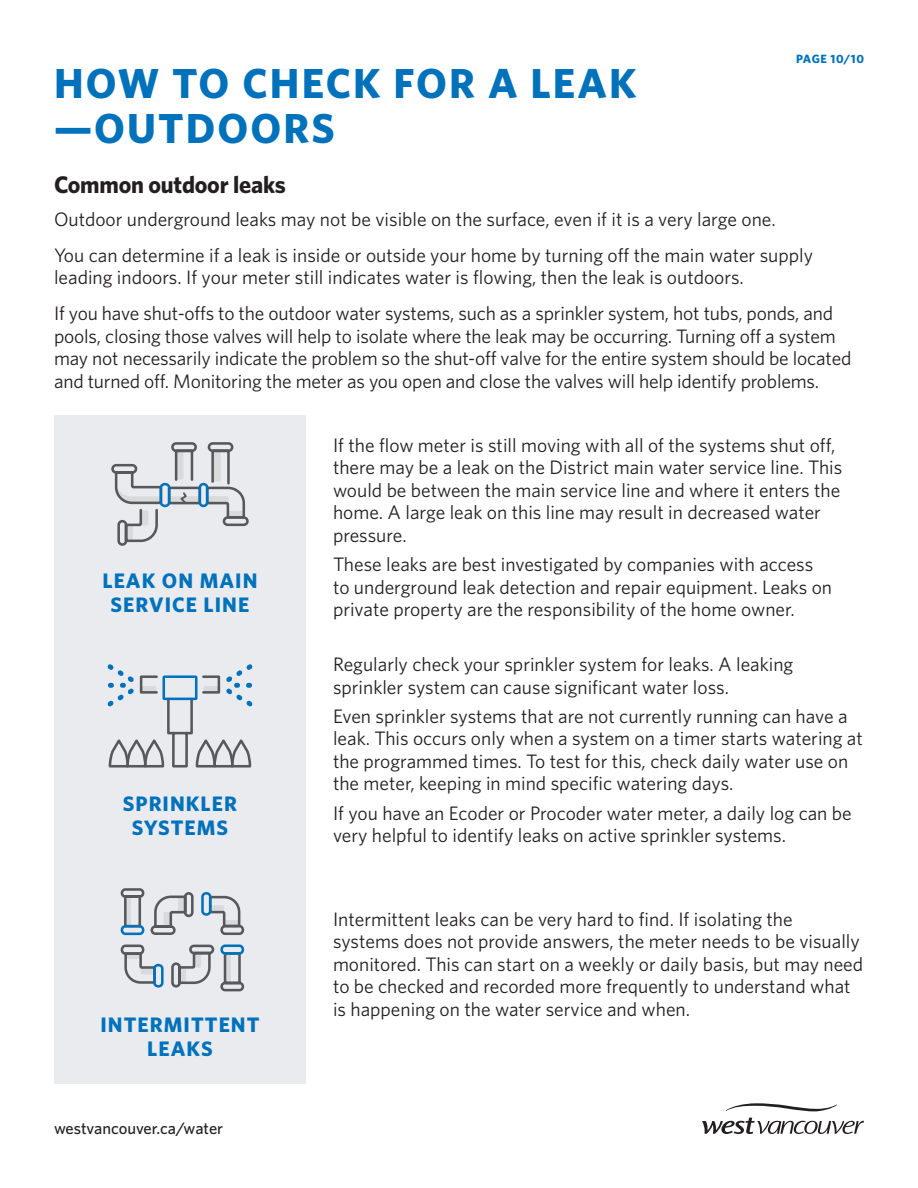
<style>
.page{position:relative;width:918px;height:1188px;background:#fff}
.page>*{position:absolute;margin:0;border:0;box-sizing:border-box;transform-origin:0 0}
.List_Paragraph{font:700 42px/45.3px "Whitney";letter-spacing:.05em;color:#0072bc}
.List_Paragraph-2{font:700 24px "Whitney";letter-spacing:-.01em;color:#231f20}
.t1{font:700 21px/24px "Whitney";letter-spacing:.05em;color:#0072bc;text-align:center}
.List_Paragraph-3{font:19.5px/22.5px "Whitney";color:#231f20}
.t2{font:500 16.5px "Whitney";color:#231f20}
.t3{font:700 12px "Whitney";letter-spacing:.05em;color:#0072bc}
</style>
<div class="page">
<svg style="left:726px;top:1103px;width:111px;height:8px"></svg>
<svg style="left:702px;top:1118px;width:162px;height:16px"></svg>
<div style="left:54px;top:415px;width:252px;height:668px;background:#eaebee"></div>
<svg style="left:107px;top:664px;width:146px;height:104px"></svg>
<svg style="left:111px;top:442px;width:138px;height:104px"></svg>
<svg style="left:124px;top:951px;width:29px;height:33px"></svg>
<div style="left:153px;top:964px;width:11px;height:24px;border:3px solid #0072bc;border-radius:4px"></div>
<div style="left:121px;top:945px;width:23px;height:10px;border:3px solid #57585a;border-radius:4px"></div>
<svg style="left:171px;top:944px;width:74px;height:48px"></svg>
<div style="left:220px;top:944px;width:24px;height:11px;border:3px solid #0072bc;border-radius:4px"></div>
<svg style="left:210px;top:895px;width:31px;height:30px"></svg>
<div style="left:201px;top:892px;width:10px;height:24px;border:3px solid #0072bc;border-radius:4px"></div>
<div style="left:220px;top:925px;width:24px;height:10px;border:3px solid #57585a;border-radius:4px"></div>
<svg style="left:120px;top:888px;width:74px;height:48px"></svg>
<div style="left:121px;top:925px;width:23px;height:10px;border:3px solid #0072bc;border-radius:4px"></div>
<p class="t3" style="left:796px;top:51px;width:69px">PAGE 10/10</p>
<p class="List_Paragraph" style="left:54px;top:59px;width:584px">HOW TO CHECK FOR A LEAK —OUTDOORS</p>
<p class="List_Paragraph-2" style="left:54px;top:170px;width:233px">Common outdoor leaks</p>
<p class="List_Paragraph-3" style="left:54px;top:207px;width:723px">Outdoor underground leaks may not be visible on the surface, even if it is a very large one.</p>
<p class="List_Paragraph-3" style="left:54px;top:243px;width:761px">You can determine if a leak is inside or outside your home by turning off the main water supply leading indoors. If your meter still indicates water is flowing, then the leak is outdoors.</p>
<p class="List_Paragraph-3" style="left:54px;top:302px;width:799px">If you have shut-offs to the outdoor water systems, such as a sprinkler system, hot tubs, ponds, and pools, closing those valves will help to isolate where the leak may be occurring. Turning off a system may not necessarily indicate the problem so the shut-off valve for the entire system should be located and turned off. Monitoring the meter as you open and close the valves will help identify problems.</p>
<p class="t1" style="left:102px;top:568px;width:157px">LEAK ON MAIN<br>SERVICE LINE</p>
<p class="t1" style="left:123px;top:791px;width:116px">SPRINKLER<br>SYSTEMS</p>
<p class="t1" style="left:100px;top:1012px;width:161px">INTERMITTENT<br>LEAKS</p>
<p class="t2" style="left:54px;top:1118px;width:171px">westvancouver.ca/water</p>
<p class="List_Paragraph-3" style="left:333px;top:433px;width:511px">If the flow meter is still moving with all of the systems shut off, there may be a leak on the District main water service line. This would be between the main service line and where it enters the home. A large leak on this line may result in decreased water pressure.</p>
<p class="List_Paragraph-3" style="left:333px;top:553px;width:501px">These leaks are best investigated by companies with access to underground leak detection and repair equipment. Leaks on private property are the responsibility of the home owner.</p>
<p class="List_Paragraph-3" style="left:333px;top:653px;width:462px">Regularly check your sprinkler system for leaks. A leaking sprinkler system can cause significant water loss.</p>
<p class="List_Paragraph-3" style="left:333px;top:704px;width:531px">Even sprinkler systems that are not currently running can have a leak. This occurs only when a system on a timer starts watering at the programmed times. To test for this, check daily water use on the meter, keeping in mind specific watering days.</p>
<p class="List_Paragraph-3" style="left:333px;top:801px;width:520px">If you have an Ecoder or Procoder water meter, a daily log can be very helpful to identify leaks on active sprinkler systems.</p>
<p class="List_Paragraph-3" style="left:333px;top:907px;width:532px">Intermittent leaks can be very hard to find. If isolating the systems does not provide answers, the meter needs to be visually monitored. This can start on a weekly or daily basis, but may need to be checked and recorded more frequently to understand what is happening on the water service and when.</p>
</div>
